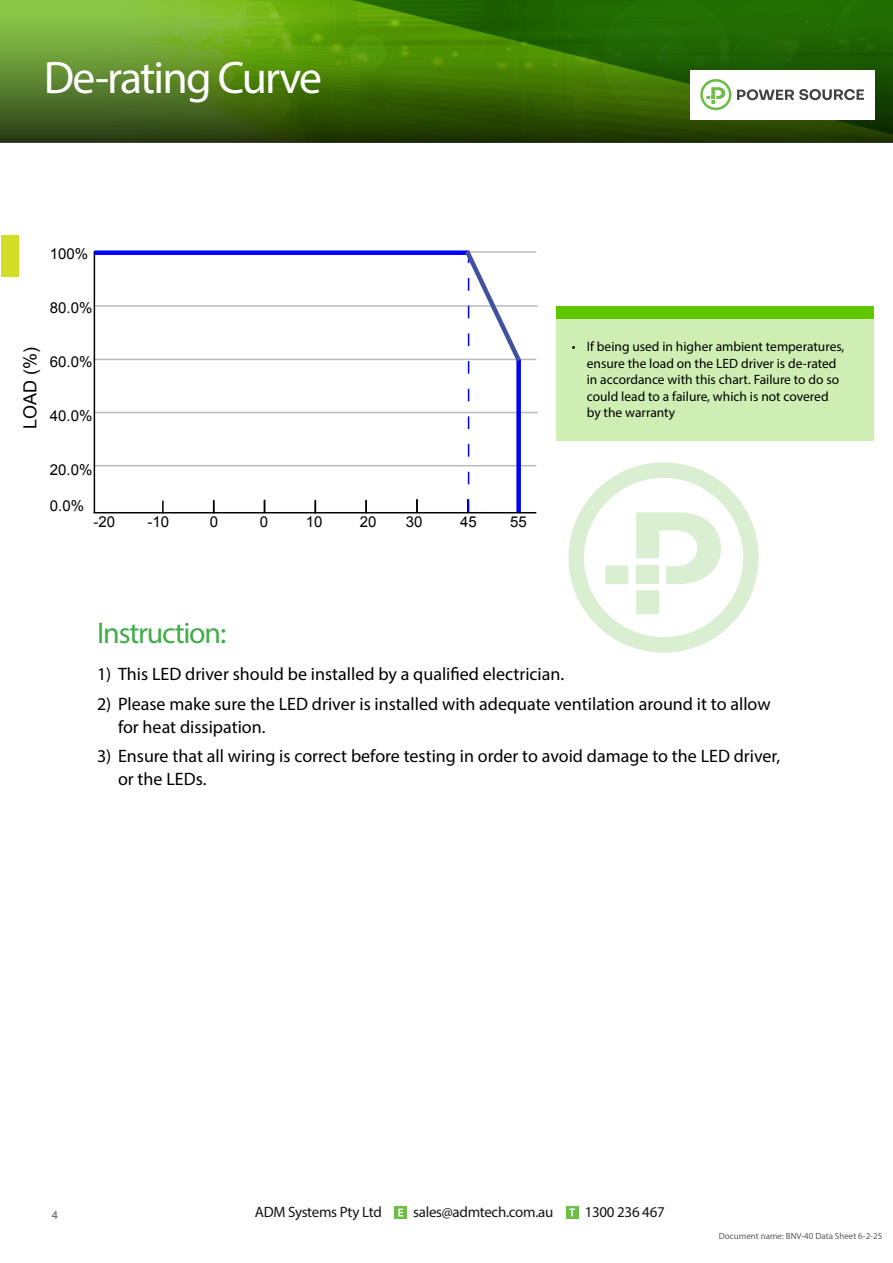
<style>
.page{position:relative;width:893px;height:1263px;background:#fff}
.page>*{position:absolute;margin:0;border:0;box-sizing:border-box;transform-origin:0 0}
.t1{font:45.75px "Myriad Pro";letter-spacing:-.04em;color:#fff}
.t2{font:30px "Myriad Pro";letter-spacing:-.04em;color:#41ad49}
.t3{font:18px/22.5px "Myriad Pro";color:#000}
.t4{font:18px "Arial";color:#000}
.t5{font:15px "Arial";color:#000}
.t6{font:15px "Myriad Pro";letter-spacing:-.02em;color:#141414}
.t7{font:13.5px/16.5px "Myriad Pro";color:#000}
.t8{font:12px "Myriad Pro";color:#58595b}
.t9{font:9px "Myriad Pro";color:#58595b}
</style>
<div class="page">
<div style="left:2px;top:236px;width:17px;height:41px;background:#d2de26"></div>
<div style="left:556px;top:319px;width:317px;height:121px;background:#cfeeb3"></div>
<div style="left:556px;top:306px;width:317px;height:13px;background:#5ec700"></div>
<svg style="left:568px;top:462px;width:191px;height:191px"></svg>
<hr style="left:94px;top:465px;width:442px;height:1px;background:#bbbaba">
<hr style="left:95px;top:412px;width:443px;height:1px;background:#bbbaba">
<hr style="left:94px;top:359px;width:442px;height:1px;background:#bbbaba">
<hr style="left:95px;top:305px;width:443px;height:2px;background:#bbbaba">
<hr style="left:94px;top:251px;width:442px;height:2px;background:#bbbaba">
<hr style="left:94px;top:251px;width:1px;height:262px;background:#000">
<hr style="left:94px;top:512px;width:442px;height:1px;background:#000">
<svg style="left:162px;top:501px;width:2px;height:11px"></svg>
<svg style="left:213px;top:500px;width:1px;height:12px"></svg>
<svg style="left:264px;top:500px;width:1px;height:12px"></svg>
<svg style="left:315px;top:500px;width:1px;height:12px"></svg>
<svg style="left:365px;top:500px;width:2px;height:12px"></svg>
<svg style="left:416px;top:499px;width:2px;height:13px"></svg>
<div style="left:94px;top:250px;width:374px;height:5px;background:#00f"></div>
<svg style="left:461px;top:250px;width:64px;height:262px"></svg>
<svg style="left:0;top:0;width:893px;height:142px;background:#5a8721"></svg>
<svg style="left:347px;top:0;width:546px;height:141px;background:#2f6603"></svg>
<div style="left:690px;top:70px;width:184px;height:49px;background:#fff"></div>
<svg style="left:700px;top:79px;width:31px;height:31px"></svg>
<svg style="left:737px;top:89px;width:127px;height:11px"></svg>
<div style="left:566px;top:1206px;width:13px;height:13px;background:#6dbe45"></div>
<svg style="left:569px;top:1208px;width:6px;height:8px"></svg>
<div style="left:394px;top:1206px;width:13px;height:13px;background:#6dbe45"></div>
<svg style="left:398px;top:1208px;width:5px;height:8px"></svg>
<h1 class="t1" style="left:44px;top:50px;width:280px">De-rating Curve</h1>
<p class="t5" style="left:50px;top:244px;width:40px">100%</p>
<p class="t5" style="left:50px;top:298px;width:44px">80.0%</p>
<p class="t4" style="left:18px;top:429px;width:84px;rotate:-90deg">LOAD (%)</p>
<p class="t5" style="left:50px;top:352px;width:44px">60.0%</p>
<p class="t5" style="left:50px;top:406px;width:44px">40.0%</p>
<p class="t5" style="left:50px;top:460px;width:44px">20.0%</p>
<p class="t5" style="left:50px;top:496px;width:36px">0.0%</p>
<p class="t5" style="left:94px;top:512px;width:23px">-20</p>
<p class="t5" style="left:148px;top:512px;width:23px">-10</p>
<p class="t5" style="left:210px;top:512px;width:10px">0</p>
<p class="t5" style="left:260px;top:512px;width:10px">0</p>
<p class="t5" style="left:306px;top:512px;width:18px">10</p>
<p class="t5" style="left:360px;top:512px;width:18px">20</p>
<p class="t5" style="left:406px;top:512px;width:18px">30</p>
<p class="t5" style="left:460px;top:512px;width:18px">45</p>
<p class="t5" style="left:510px;top:512px;width:18px">55</p>
<p class="t7" style="left:587px;top:338px;width:259px;text-indent:-15px">• If being used in higher ambient temperatures, ensure the load on the LED driver is de-rated in accordance with this chart. Failure to do so could lead to a failure, which is not covered by the warranty</p>
<h2 class="t2" style="left:97px;top:614px;width:131px">Instruction:</h2>
<p class="t3" style="left:97px;top:663px;width:469px">1) This LED driver should be installed by a qualified electrician.</p>
<p class="t3" style="left:118px;top:692px;width:654px;text-indent:-21px">2) Please make sure the LED driver is installed with adequate ventilation around it to allow for heat dissipation.</p>
<p class="t3" style="left:118px;top:745px;width:664px;text-indent:-21px">3) Ensure that all wiring is correct before testing in order to avoid damage to the LED driver, or the LEDs.</p>
<p class="t8" style="left:52px;top:1207px;width:8px">4</p>
<p class="t6" style="left:255px;top:1203px;width:128px">ADM Systems Pty Ltd</p>
<p class="t6" style="left:413px;top:1203px;width:142px">sales@admtech.com.au</p>
<p class="t6" style="left:585px;top:1203px;width:82px">1300 236 467</p>
<p class="t9" style="left:719px;top:1230px;width:165px">Document name: BNV-40 Data Sheet 6-2-25</p>
</div>
